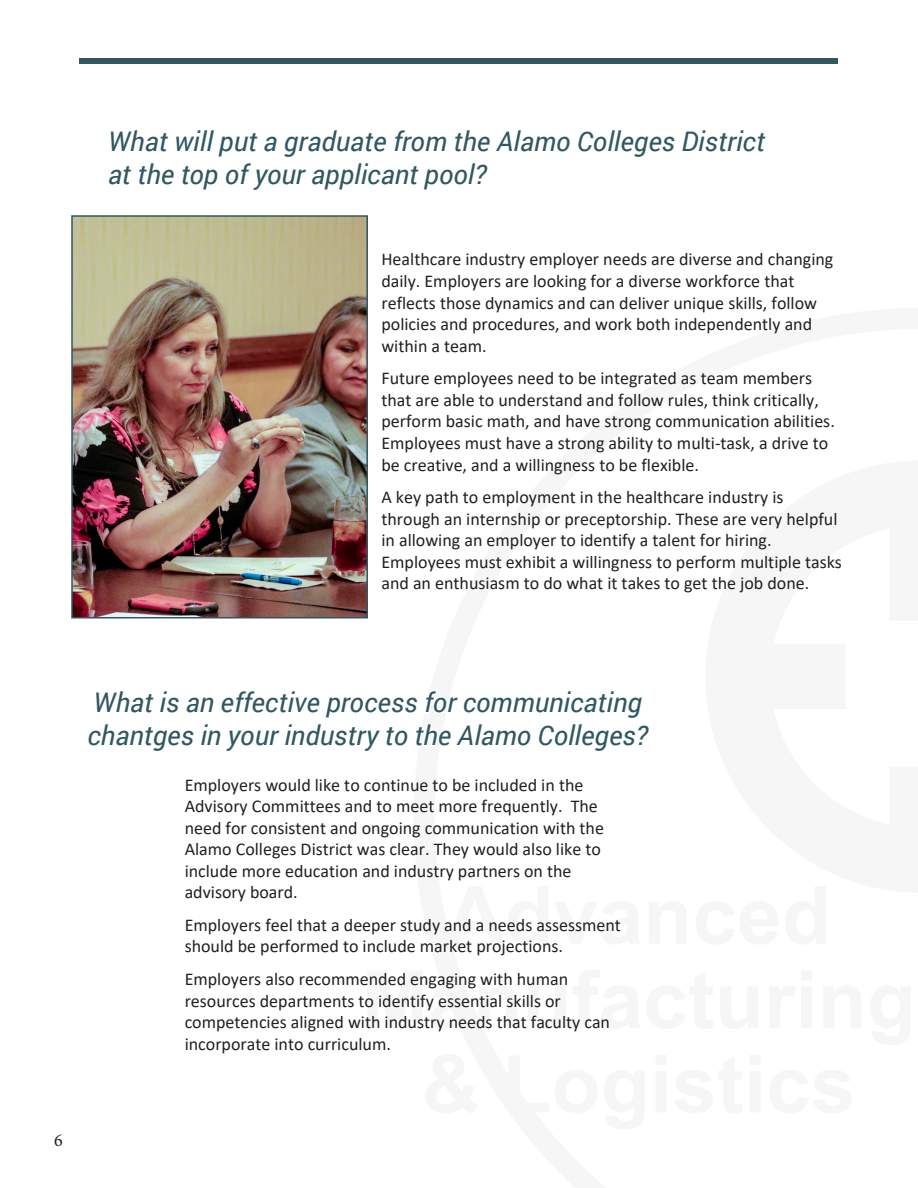
<style>
.page{position:relative;width:918px;height:1188px;background:#fff}
.page>*{position:absolute;margin:0;border:0;box-sizing:border-box;transform-origin:0 0}
.t1{font:700 80.55px "Arial";color:#231f20}
.t2{font:italic 27px/32.4px "Roboto";color:#305862}
.t3{font:18px/21.6px "Calibri";color:#231f20}
.t4{font:18px "Minion Pro";color:#231f20}
</style>
<div class="page">
<div style="left:80px;top:59px;width:758px;height:5px;background:#305862"></div>
<img style="left:74px;top:218px;width:291px;height:398px">
<div style="left:71px;top:215px;width:297px;height:404px;border:2px solid #305862"></div>
<p class="t2" style="left:108px;top:124px;width:659px">What will put a graduate from the Alamo Colleges District at the top of your applicant pool?</p>
<p class="t3" style="left:381px;top:248px;width:454px">Healthcare industry employer needs are diverse and changing daily. Employers are looking for a diverse workforce that reflects those dynamics and can deliver unique skills, follow policies and procedures, and work both independently and within a team.</p>
<p class="t3" style="left:381px;top:367px;width:455px">Future employees need to be integrated as team members that are able to understand and follow rules, think critically, perform basic math, and have strong communication abilities.<br>Employees must have a strong ability to multi-task, a drive to be creative, and a willingness to be flexible.</p>
<p class="t3" style="left:381px;top:486px;width:462px">A key path to employment in the healthcare industry is through an internship or preceptorship. These are very helpful in allowing an employer to identify a talent for hiring.<br>Employees must exhibit a willingness to perform multiple tasks and an enthusiasm to do what it takes to get the job done.</p>
<p class="t2" style="left:87px;top:685px;width:562px">What is an effective process for communicating chantges in your industry to the Alamo Colleges?</p>
<p class="t3" style="left:185px;top:773px;width:421px">Employers would like to continue to be included in the Advisory Committees and to meet more frequently. The need for consistent and ongoing communication with the Alamo Colleges District was clear. They would also like to include more education and industry partners on the advisory board.</p>
<p class="t3" style="left:185px;top:914px;width:438px">Employers feel that a deeper study and a needs assessment should be performed to include market projections.</p>
<p class="t3" style="left:185px;top:968px;width:427px">Employers also recommended engaging with human resources departments to identify essential skills or competencies aligned with industry needs that faculty can incorporate into curriculum.</p>
<h1 class="t1" style="left:446px;top:859px;width:386px">Advanced</h1>
<p class="t4" style="left:54px;top:1128px;width:10px">6</p>
</div>
